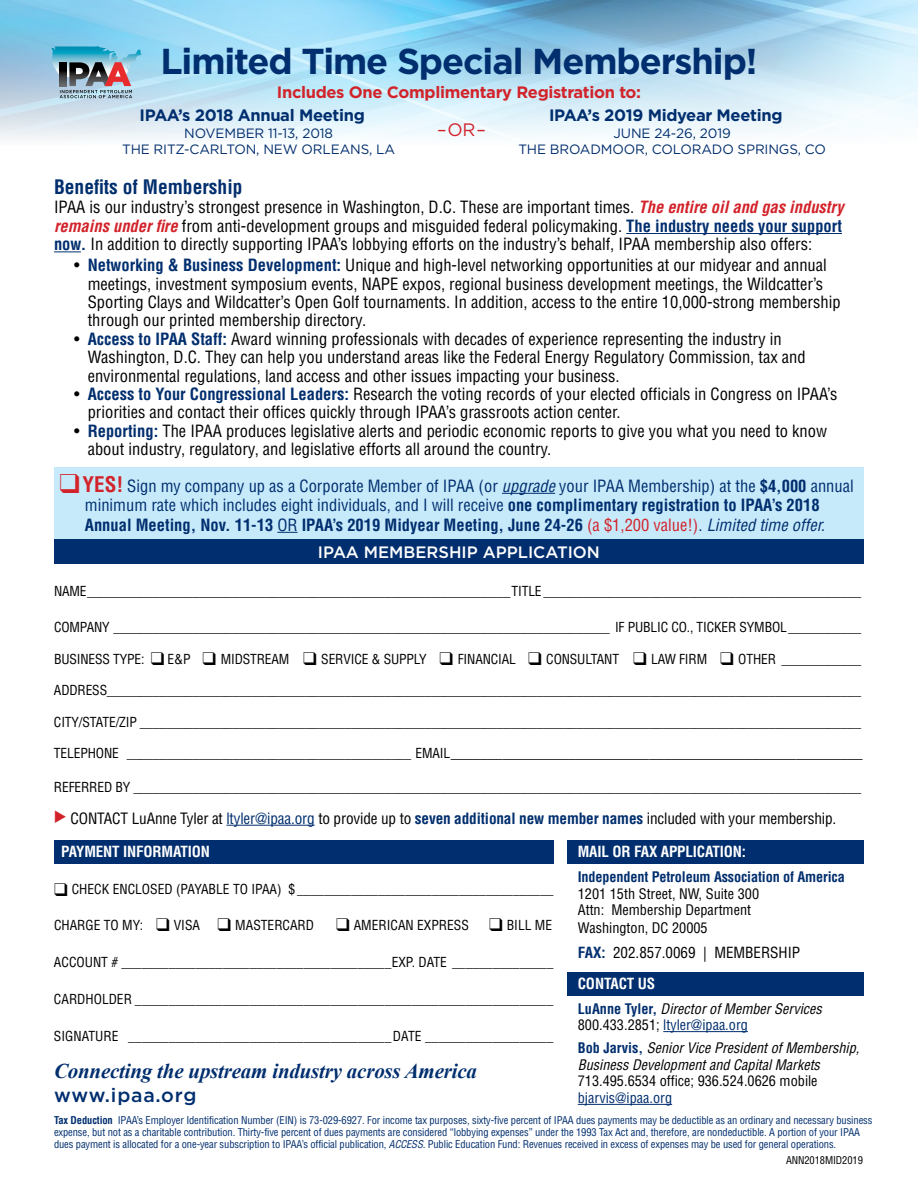
<style>
.page{position:relative;width:918px;height:1188px;background:#fff}
.page>*{position:absolute;margin:0;border:0;box-sizing:border-box;transform-origin:0 0}
.t1{font:700 36px "Gotham";letter-spacing:-.03em;color:#002e6e}
.t2{font:italic 700 21px "Times New Roman";letter-spacing:-.01em;color:#002e6e}
.t3{font:700 condensed 19.5px "Helvetica LT Std";color:#002e6e}
.t4{font:500 19.5px "Gotham";letter-spacing:.04em;color:#002e6e}
.t5{font:18px "Gotham";color:#d2232a}
.t6{font:condensed 16.5px/18.5px "Helvetica LT Std";color:#000}
.t7{font:condensed 16.5px/19.5px "Helvetica LT Std";color:#002e6e;text-align:center}
.t8{font:700 16.5px "Gotham";letter-spacing:-.02em;color:#002e6e}
.t9{font:700 16.5px "Gotham";letter-spacing:-.02em;color:#d2232a}
.t10{font:500 16.5px "Gotham";color:#fff}
.t11{font:condensed 15.3px "Helvetica LT Std";letter-spacing:-.01em;color:#000}
.t12{font:condensed 15px/31px "Helvetica LT Std";color:#000}
.t13{font:700 condensed 15px "Helvetica LT Std";letter-spacing:-.01em;color:#fff}
.t14{font:italic condensed 14.25px/16.5px "Helvetica LT Std";color:#000}
.t15{font:condensed 14.25px/16.5px "Helvetica LT Std";color:#000}
.t16{font:700 condensed 14.25px "Helvetica LT Std";letter-spacing:-.01em;color:#002e6e}
.t17{font:condensed 14.25px "Helvetica LT Std";color:#002e6e}
.t18{font:condensed 13.5px "Helvetica LT Std";letter-spacing:-.01em;color:#000}
.t19{font:13.5px/16.5px "Gotham";letter-spacing:-.01em;color:#002e6e;text-align:center}
.t20{font:condensed 10.5px/12px "Helvetica LT Std";letter-spacing:-.01em;color:#002e6e}
.t21{font:condensed 10.5px "Helvetica LT Std";letter-spacing:-.01em;color:#000}
.s1{font-weight:700;font-style:italic;color:#d2232a}
.s2{font-weight:700;color:#002e6e}
.s3{color:#d2232a}
.s4{font-weight:700;font-size:21px;color:#d2232a}
.s5{font-style:italic}
.s6{font-weight:700}
.s7{font-size:15px}
.s8{color:#002e6e}
.s9{font-weight:700;color:#fff}
.s10{font-weight:700;font-style:normal;color:#002e6e}
.s11{font-style:normal}
.s12{font-style:normal;color:#002e6e}
</style>
<div class="page">
<img style="left:0;top:0;width:918px;height:139px">
<div style="left:54px;top:539px;width:810px;height:25px;background:#002e6e"></div>
<hr style="left:226px;top:825px;width:89px;height:1px;background:#002e6e">
<div style="left:54px;top:841px;width:500px;height:23px;background:#002e6e"></div>
<div style="left:567px;top:841px;width:297px;height:23px;background:#002e6e"></div>
<div style="left:567px;top:973px;width:297px;height:23px;background:#002e6e"></div>
<hr style="left:663px;top:1031px;width:85px;height:1px;background:#002e6e">
<hr style="left:578px;top:1104px;width:94px;height:1px;background:#002e6e">
<div style="left:54px;top:467px;width:810px;height:72px;background:#c7eafb"></div>
<hr style="left:502px;top:493px;width:53px;height:1px;background:#002e6e">
<svg style="left:277px;top:532px;width:21px;height:1px"></svg>
<hr style="left:626px;top:233px;width:216px;height:1px;background:#002e6e">
<svg style="left:54px;top:251px;width:27px;height:1px"></svg>
<svg style="left:52px;top:46px;width:91px;height:52px;background:#7f9eaf"></svg>
<h1 class="t1" style="left:160px;top:37px;width:599px">Limited Time Special Membership!</h1>
<p class="t9" style="left:277px;top:81px;width:366px">Includes One Complimentary Registration to:</p>
<p class="t8" style="left:140px;top:104px;width:227px">IPAA’s 2018 Annual Meeting</p>
<p class="t19" style="left:122px;top:124px;width:275px">NOVEMBER 11-13, 2018<br>THE RITZ-CARLTON, NEW ORLEANS, LA</p>
<p class="t8" style="left:549px;top:104px;width:235px">IPAA’s 2019 Midyear Meeting</p>
<p class="t19" style="left:518px;top:124px;width:309px">JUNE 24-26, 2019<br>THE BROADMOOR, COLORADO SPRINGS, CO</p>
<p class="t5" style="left:437px;top:118px;width:50px">–OR–</p>
<p class="t3" style="left:54px;top:174px;width:190px">Benefits of Membership</p>
<p class="t6" style="left:54px;top:198px;width:791px;text-align:justify">IPAA is our industry’s strongest presence in Washington, D.C. These are important times. <span class="s1">The entire oil and gas industry remains under fire</span> from anti-development groups and misguided federal policymaking. <span class="s2">The industry needs your support now.</span> In addition to directly supporting IPAA’s lobbying efforts on the industry’s behalf, IPAA membership also offers:</p>
<p class="t6" style="left:88px;top:256px;width:754px;text-indent:-13px">• <span class="s2">Networking &amp; Business Development:</span> Unique and high-level networking opportunities at our midyear and annual meetings, investment symposium events, NAPE expos, regional business development meetings, the Wildcatter’s Sporting Clays and Wildcatter’s Open Golf tournaments. In addition, access to the entire 10,000-strong membership through our printed membership directory.</p>
<p class="t6" style="left:88px;top:330px;width:719px;text-indent:-13px">• <span class="s2">Access to IPAA Staff:</span> Award winning professionals with decades of experience representing the industry in<br>Washington, D.C. They can help you understand areas like the Federal Energy Regulatory Commission, tax and environmental regulations, land access and other issues impacting your business.</p>
<p class="t6" style="left:88px;top:385px;width:751px;text-indent:-13px">• <span class="s2">Access to Your Congressional Leaders:</span> Research the voting records of your elected officials in Congress on IPAA’s priorities and contact their offices quickly through IPAA’s grassroots action center.</p>
<p class="t6" style="left:88px;top:421px;width:741px;text-indent:-13px">• <span class="s2">Reporting:</span> The IPAA produces legislative alerts and periodic economic reports to give you what you need to know about industry, regulatory, and legislative efforts all around the country.</p>
<p class="t7" style="left:59px;top:476px;width:796px"><span class="s3">❑</span><span class="s4">YES!</span> Sign my company up as a Corporate Member of IPAA (or <span class="s5">upgrade</span> your IPAA Membership) at the <span class="s6">$4,000</span> annual minimum rate which includes eight individuals, and I will receive <span class="s6">one complimentary registration to IPAA’s 2018<br>Annual Meeting, Nov. 11-13</span> OR <span class="s6">IPAA’s 2019 Midyear Meeting, June 24-26</span> <span class="s3">(a $1,200 value!)</span>. <span class="s5">Limited time offer.</span></p>
<p class="t10" style="left:318px;top:541px;width:284px">IPAA MEMBERSHIP APPLICATION</p>
<p class="t18" style="left:54px;top:583px;width:809px">NAME________________________________________________________________TITLE ________________________________________________</p>
<p class="t18" style="left:54px;top:619px;width:809px">COMPANY ___________________________________________________________________________ IF PUBLIC CO., TICKER SYMBOL___________</p>
<p class="t18" style="left:54px;top:651px;width:809px">BUSINESS TYPE: ❑ E&amp;P ❑ MIDSTREAM ❑ SERVICE &amp; SUPPLY ❑ FINANCIAL ❑ CONSULTANT ❑ LAW FIRM ❑ OTHER ____________</p>
<p class="t18" style="left:54px;top:682px;width:809px">ADDRESS__________________________________________________________________________________________________________________</p>
<p class="t18" style="left:54px;top:714px;width:809px">CITY/STATE/ZIP _____________________________________________________________________________________________________________</p>
<p class="t18" style="left:54px;top:745px;width:810px">TELEPHONE ___________________________________________ EMAIL<span class="s7">________________________________________________________</span></p>
<p class="t18" style="left:54px;top:779px;width:809px">REFERRED BY ______________________________________________________________________________________________________________</p>
<p class="t11" style="left:54px;top:809px;width:784px"><span class="s3">◆</span> CONTACT LuAnne Tyler at <span class="s8">ltyler@ipaa.org</span> to provide up to <span class="s2">seven additional new member names</span> included with your membership.</p>
<p class="t13" style="left:61px;top:843px;width:150px">PAYMENT INFORMATION</p>
<p class="t18" style="left:54px;top:881px;width:501px">❑ CHECK ENCLOSED (PAYABLE TO IPAA) $ ______________________________________</p>
<p class="t18" style="left:54px;top:917px;width:500px">CHARGE TO MY: ❑ VISA ❑ MASTERCARD ❑ AMERICAN EXPRESS ❑ BILL ME</p>
<p class="t18" style="left:54px;top:954px;width:501px">ACCOUNT # ________________________________________EXP. DATE _______________</p>
<p class="t18" style="left:54px;top:990px;width:501px">CARDHOLDER ______________________________________________________________</p>
<p class="t18" style="left:54px;top:1027px;width:501px">SIGNATURE _______________________________________DATE ___________________</p>
<p class="t2" style="left:54px;top:1056px;width:425px">Connecting the upstream industry across America</p>
<p class="t4" style="left:54px;top:1082px;width:144px">www.ipaa.org</p>
<p class="t13" style="left:578px;top:843px;width:170px">MAIL OR FAX APPLICATION:</p>
<p class="t16" style="left:578px;top:868px;width:269px">Independent Petroleum Association of America</p>
<p class="t15" style="left:578px;top:885px;width:183px">1201 15th Street, NW, Suite 300<br>Attn: Membership Department</p>
<p class="t15" style="left:578px;top:920px;width:131px">Washington, DC 20005</p>
<p class="t12" style="left:578px;top:937px;width:313px"><span class="s2">FAX:</span> 202.857.0069 | MEMBERSHIP <span class="s9">CONTACT US:<br>CONTACT US</span></p>
<p class="t14" style="left:578px;top:1000px;width:246px"><span class="s10">LuAnne Tyler,</span> Director of Member Services<br><span class="s11">800.433.2851;</span> <span class="s12">ltyler@ipaa.org</span></p>
<p class="t14" style="left:578px;top:1040px;width:283px"><span class="s10">Bob Jarvis,</span> Senior Vice President of Membership,<br>Business Development and Capital Markets</p>
<p class="t15" style="left:578px;top:1073px;width:241px">713.495.6534 office; 936.524.0626 mobile</p>
<p class="t17" style="left:578px;top:1089px;width:96px">bjarvis@ipaa.org</p>
<p class="t20" style="left:54px;top:1114px;width:820px"><span class="s6">Tax Deduction</span> IPAA’s Employer Identification Number (EIN) is 73-029-6927. For income tax purposes, sixty-five percent of IPAA dues payments may be deductible as an ordinary and necessary business expense, but not as a charitable contribution. Thirty-five percent of dues payments are considered “lobbying expenses” under the 1993 Tax Act and, therefore, are nondeductible. A portion of your IPAA dues payment is allocated for a one-year subscription to IPAA’s official publication, <span class="s5">ACCESS.</span> Public Education Fund: Revenues received in excess of expenses may be used for general operations.</p>
<p class="t21" style="left:786px;top:1154px;width:78px">ANN2018MID2019</p>
</div>
